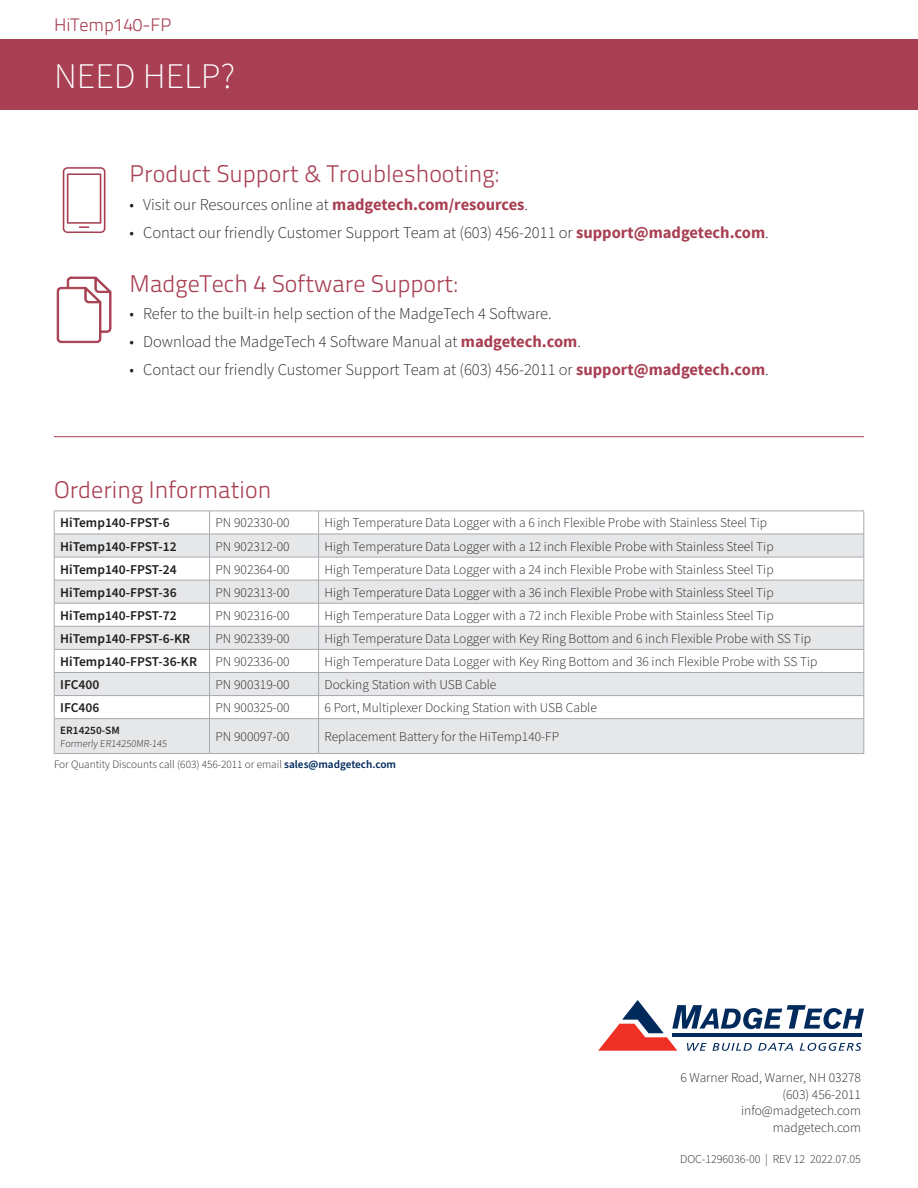
<style>
.page{position:relative;width:918px;height:1188px;background:#fff}
.page>*{position:absolute;margin:0;border:0;box-sizing:border-box;transform-origin:0 0}
.t1{font:300 36px "Source Sans Pro";color:#fff}
.Headings{font:300 24px "Titillium Text 22 L";color:#a83f52}
.t2{font:300 18px "Titillium Text 22 L";color:#a83f52}
.t3{font:300 16.5px "Source Sans Pro";color:#231f20}
.Table_Text{font:300 13.5px/16.5px "Source Sans Pro";color:#231f20;text-align:right}
.Table_Text_Bold{font:600 13.5px "Source Sans Pro";color:#231f20}
.t4{font:300 12px "Source Sans Pro";color:#231f20}
.Table_Text-2{font:300 11.25px "Source Sans Pro";color:#231f20}
.Table_Text_Bold-2{font:600 11.25px "Source Sans Pro";color:#231f20}
.Table_Text_Bold-3{font:300 10.5px "Source Sans Pro";color:#231f20}
.s1{font-weight:700;color:#a83f52}
.s2{font-weight:600;color:#00295c}
</style>
<div class="page">
<div style="left:0;top:39px;width:918px;height:71px;background:#a83f52"></div>
<svg style="left:598px;top:1000px;width:266px;height:51px"></svg>
<hr style="left:672px;top:1033px;width:190px;height:4px;background:#00295c">
<svg style="left:63px;top:167px;width:42px;height:66px"></svg>
<svg style="left:57px;top:277px;width:54px;height:66px"></svg>
<svg style="left:55px;top:535px;width:809px;height:218px;fill:#e6e7e9"></svg>
<hr style="left:54px;top:511px;width:156px;height:1px;background:#a8a9ad">
<hr style="left:210px;top:511px;width:109px;height:1px;background:#a8a9ad">
<hr style="left:319px;top:511px;width:545px;height:1px;background:#a8a9ad">
<hr style="left:54px;top:534px;width:156px;height:1px;background:#a8a9ad">
<hr style="left:210px;top:534px;width:109px;height:1px;background:#a8a9ad">
<hr style="left:319px;top:534px;width:545px;height:1px;background:#a8a9ad">
<hr style="left:54px;top:557px;width:156px;height:1px;background:#a8a9ad">
<hr style="left:210px;top:557px;width:109px;height:1px;background:#a8a9ad">
<hr style="left:319px;top:557px;width:545px;height:1px;background:#a8a9ad">
<hr style="left:54px;top:580px;width:156px;height:1px;background:#a8a9ad">
<hr style="left:210px;top:580px;width:109px;height:1px;background:#a8a9ad">
<hr style="left:319px;top:580px;width:545px;height:1px;background:#a8a9ad">
<hr style="left:54px;top:603px;width:156px;height:1px;background:#a8a9ad">
<hr style="left:210px;top:603px;width:109px;height:1px;background:#a8a9ad">
<hr style="left:319px;top:603px;width:545px;height:1px;background:#a8a9ad">
<hr style="left:54px;top:626px;width:156px;height:1px;background:#a8a9ad">
<hr style="left:210px;top:626px;width:109px;height:1px;background:#a8a9ad">
<hr style="left:319px;top:626px;width:545px;height:1px;background:#a8a9ad">
<hr style="left:54px;top:649px;width:156px;height:1px;background:#a8a9ad">
<hr style="left:210px;top:649px;width:109px;height:1px;background:#a8a9ad">
<hr style="left:319px;top:649px;width:545px;height:1px;background:#a8a9ad">
<hr style="left:54px;top:672px;width:156px;height:1px;background:#a8a9ad">
<hr style="left:210px;top:672px;width:109px;height:1px;background:#a8a9ad">
<hr style="left:319px;top:672px;width:545px;height:1px;background:#a8a9ad">
<hr style="left:54px;top:695px;width:156px;height:1px;background:#a8a9ad">
<svg style="left:54px;top:511px;width:1px;height:207px"></svg>
<hr style="left:210px;top:695px;width:109px;height:1px;background:#a8a9ad">
<svg style="left:209px;top:512px;width:1px;height:206px"></svg>
<hr style="left:319px;top:695px;width:545px;height:1px;background:#a8a9ad">
<svg style="left:318px;top:512px;width:1px;height:206px"></svg>
<svg style="left:864px;top:511px;width:1px;height:207px"></svg>
<hr style="left:54px;top:718px;width:156px;height:1px;background:#a8a9ad">
<hr style="left:54px;top:719px;width:1px;height:34px;background:#a8a9ad">
<hr style="left:210px;top:718px;width:109px;height:1px;background:#a8a9ad">
<hr style="left:209px;top:719px;width:1px;height:34px;background:#a8a9ad">
<hr style="left:319px;top:718px;width:545px;height:1px;background:#a8a9ad">
<hr style="left:318px;top:719px;width:1px;height:34px;background:#a8a9ad">
<hr style="left:864px;top:719px;width:1px;height:34px;background:#a8a9ad">
<hr style="left:54px;top:753px;width:156px;height:1px;background:#a8a9ad">
<hr style="left:210px;top:753px;width:109px;height:1px;background:#a8a9ad">
<hr style="left:319px;top:753px;width:545px;height:1px;background:#a8a9ad">
<hr style="left:54px;top:436px;width:810px;height:1px;background:#a83f52">
<p class="t2" style="left:54px;top:11px;width:119px">HiTemp140-FP</p>
<p class="t1" style="left:54px;top:52px;width:183px">NEED HELP?</p>
<p class="Headings" style="left:130px;top:156px;width:371px">Product Support &amp; Troubleshooting:</p>
<p class="t3" style="left:130px;top:193px;width:400px">• Visit our Resources online at <span class="s1">madgetech.com/resources</span>.</p>
<p class="t3" style="left:130px;top:221px;width:641px">• Contact our friendly Customer Support Team at (603) 456-2011 or <span class="s1">support@madgetech.com</span>.</p>
<p class="Headings" style="left:130px;top:266px;width:329px">MadgeTech 4 Software Support:</p>
<p class="t3" style="left:130px;top:303px;width:424px">• Refer to the built-in help section of the MadgeTech 4 Software.</p>
<p class="t3" style="left:130px;top:331px;width:453px">• Download the MadgeTech 4 Software Manual at <span class="s1">madgetech.com</span>.</p>
<p class="t3" style="left:130px;top:358px;width:641px">• Contact our friendly Customer Support Team at (603) 456-2011 or <span class="s1">support@madgetech.com</span>.</p>
<p class="Headings" style="left:54px;top:472px;width:219px">Ordering Information</p>
<p class="Table_Text_Bold" style="left:60px;top:514px;width:111px">HiTemp140-FPST-6</p>
<p class="Table_Text" style="left:216px;top:515px;width:76px">PN 902330-00</p>
<p class="Table_Text" style="left:325px;top:515px;width:444px">High Temperature Data Logger with a 6 inch Flexible Probe with Stainless Steel Tip</p>
<p class="Table_Text_Bold" style="left:60px;top:537px;width:118px">HiTemp140-FPST-12</p>
<p class="Table_Text" style="left:216px;top:538px;width:76px">PN 902312-00</p>
<p class="Table_Text" style="left:325px;top:538px;width:451px">High Temperature Data Logger with a 12 inch Flexible Probe with Stainless Steel Tip</p>
<p class="Table_Text_Bold" style="left:60px;top:560px;width:118px">HiTemp140-FPST-24</p>
<p class="Table_Text" style="left:216px;top:561px;width:76px">PN 902364-00</p>
<p class="Table_Text" style="left:325px;top:561px;width:451px">High Temperature Data Logger with a 24 inch Flexible Probe with Stainless Steel Tip</p>
<p class="Table_Text_Bold" style="left:60px;top:583px;width:118px">HiTemp140-FPST-36</p>
<p class="Table_Text" style="left:216px;top:584px;width:76px">PN 902313-00</p>
<p class="Table_Text" style="left:325px;top:584px;width:451px">High Temperature Data Logger with a 36 inch Flexible Probe with Stainless Steel Tip</p>
<p class="Table_Text_Bold" style="left:60px;top:606px;width:118px">HiTemp140-FPST-72</p>
<p class="Table_Text" style="left:216px;top:608px;width:76px">PN 902316-00</p>
<p class="Table_Text" style="left:325px;top:608px;width:451px">High Temperature Data Logger with a 72 inch Flexible Probe with Stainless Steel Tip</p>
<p class="Table_Text_Bold" style="left:60px;top:629px;width:131px">HiTemp140-FPST-6-KR</p>
<p class="Table_Text" style="left:216px;top:631px;width:76px">PN 902339-00</p>
<p class="Table_Text" style="left:325px;top:631px;width:488px">High Temperature Data Logger with Key Ring Bottom and 6 inch Flexible Probe with SS Tip</p>
<p class="Table_Text_Bold" style="left:60px;top:652px;width:138px">HiTemp140-FPST-36-KR</p>
<p class="Table_Text" style="left:216px;top:654px;width:76px">PN 902336-00</p>
<p class="Table_Text" style="left:325px;top:654px;width:494px">High Temperature Data Logger with Key Ring Bottom and 36 inch Flexible Probe with SS Tip</p>
<p class="Table_Text_Bold" style="left:60px;top:676px;width:41px">IFC400</p>
<p class="Table_Text" style="left:216px;top:677px;width:76px">PN 900319-00</p>
<p class="Table_Text" style="left:325px;top:677px;width:173px">Docking Station with USB Cable</p>
<p class="Table_Text_Bold" style="left:60px;top:699px;width:41px">IFC406</p>
<p class="Table_Text" style="left:216px;top:700px;width:76px">PN 900325-00</p>
<p class="Table_Text" style="left:325px;top:700px;width:274px">6 Port, Multiplexer Docking Station with USB Cable</p>
<p class="Table_Text_Bold-2" style="left:60px;top:722px;width:61px">ER14250-SM</p>
<p class="Table_Text_Bold-3" style="left:60px;top:737px;width:110px">Formerly ER14250MR-145</p>
<p class="Table_Text" style="left:216px;top:729px;width:76px">PN 900097-00</p>
<p class="Table_Text" style="left:325px;top:729px;width:236px">Replacement Battery for the HiTemp140-FP</p>
<p class="Table_Text-2" style="left:54px;top:757px;width:344px">For Quantity Discounts call (603) 456-2011 or email <span class="s2">sales@madgetech.com</span></p>
<p class="Table_Text" style="left:680px;top:1070px;width:182px">6 Warner Road, Warner, NH 03278</p>
<p class="Table_Text" style="left:741px;top:1087px;width:121px">(603) 456-2011 info@madgetech.com</p>
<p class="Table_Text" style="left:773px;top:1120px;width:90px">madgetech.com</p>
<p class="t4" style="left:680px;top:1150px;width:182px">DOC-1296036-00 | REV 12 2022.07.05</p>
</div>
